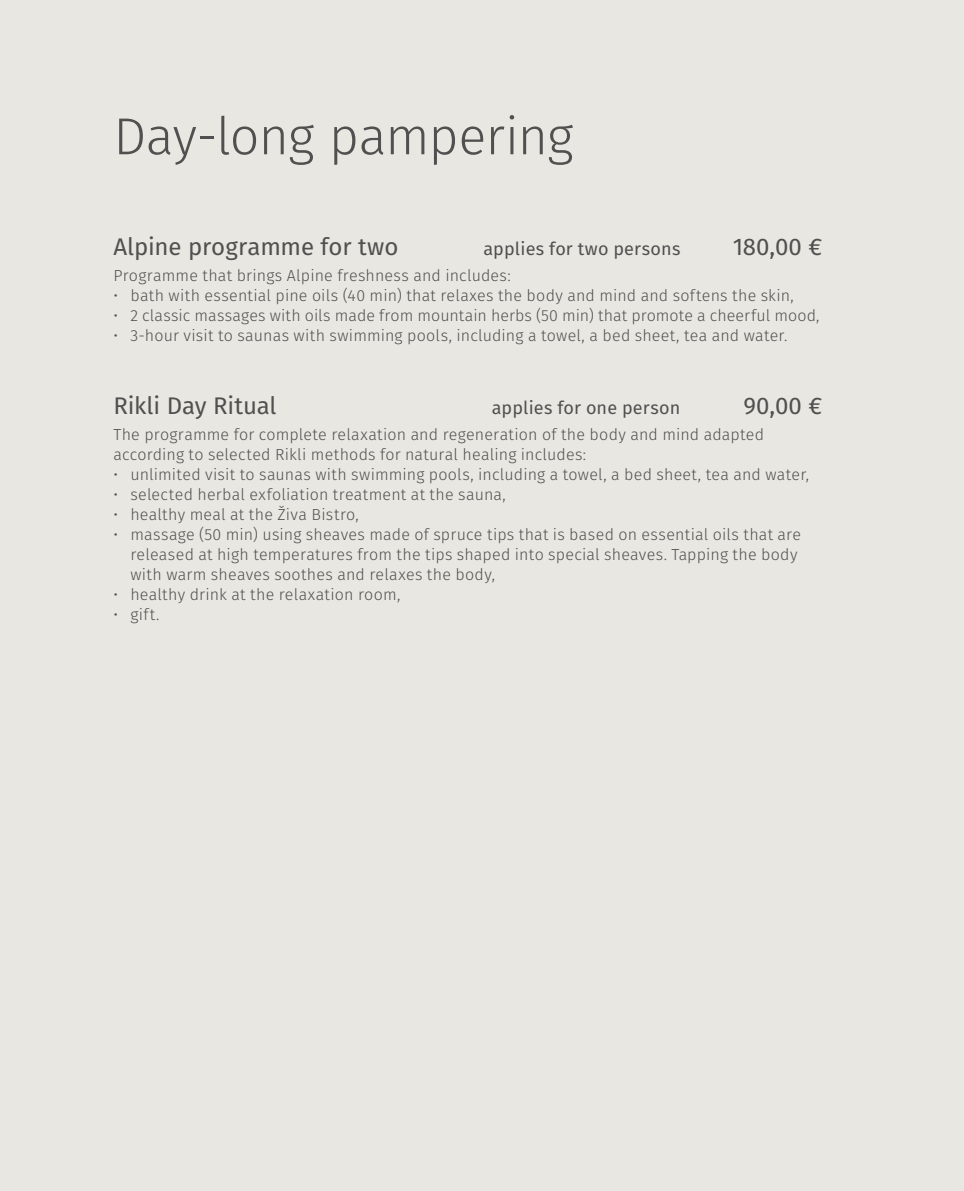
<style>
.page{position:relative;width:964px;height:1191px;background:#e8e7e1}
.page>*{position:absolute;margin:0;border:0;box-sizing:border-box;transform-origin:0 0}
.t1{font:300 52px "Fira Sans";letter-spacing:-.015em;color:#58595b}
.t2{font:24px "Fira Sans";letter-spacing:-.005em;color:#58595b}
.t3{font:18px "Fira Sans";letter-spacing:.01em;color:#58595b}
.t4{font:300 16px/20px "Fira Sans";letter-spacing:.015em;color:#58595b}
</style>
<div class="page">
<h1 class="t1" style="left:113px;top:100px;width:461px">Day-long pampering</h1>
<h2 class="t2" style="left:113px;top:230px;width:287px">Alpine programme for two</h2>
<p class="t3" style="left:483px;top:236px;width:198px">applies for two persons</p>
<h2 class="t2" style="left:733px;top:230px;width:91px">180,00 €</h2>
<p class="t4" style="left:113px;top:266px;width:399px">Programme that brings Alpine freshness and includes:</p>
<p class="t4" style="left:113px;top:286px;width:682px">• bath with essential pine oils (40 min) that relaxes the body and mind and softens the skin,</p>
<p class="t4" style="left:113px;top:306px;width:707px">• 2 classic massages with oils made from mountain herbs (50 min) that promote a cheerful mood,</p>
<p class="t4" style="left:113px;top:326px;width:675px">• 3-hour visit to saunas with swimming pools, including a towel, a bed sheet, tea and water.</p>
<h2 class="t2" style="left:113px;top:389px;width:165px">Rikli Day Ritual</h2>
<p class="t3" style="left:492px;top:395px;width:190px">applies for one person</p>
<h2 class="t2" style="left:743px;top:389px;width:80px">90,00 €</h2>
<p class="t4" style="left:113px;top:425px;width:652px">The programme for complete relaxation and regeneration of the body and mind adapted according to selected Rikli methods for natural healing includes:</p>
<p class="t4" style="left:113px;top:465px;width:697px">• unlimited visit to saunas with swimming pools, including a towel, a bed sheet, tea and water,</p>
<p class="t4" style="left:113px;top:485px;width:394px">• selected herbal exfoliation treatment at the sauna,</p>
<p class="t4" style="left:113px;top:505px;width:247px">• healthy meal at the Živa Bistro,</p>
<p class="t4" style="left:130px;top:525px;width:672px;text-indent:-17px">• massage (50 min) using sheaves made of spruce tips that is based on essential oils that are released at high temperatures from the tips shaped into special sheaves. Tapping the body with warm sheaves soothes and relaxes the body,</p>
<p class="t4" style="left:113px;top:585px;width:288px">• healthy drink at the relaxation room,</p>
<p class="t4" style="left:113px;top:605px;width:47px">• gift.</p>
</div>
